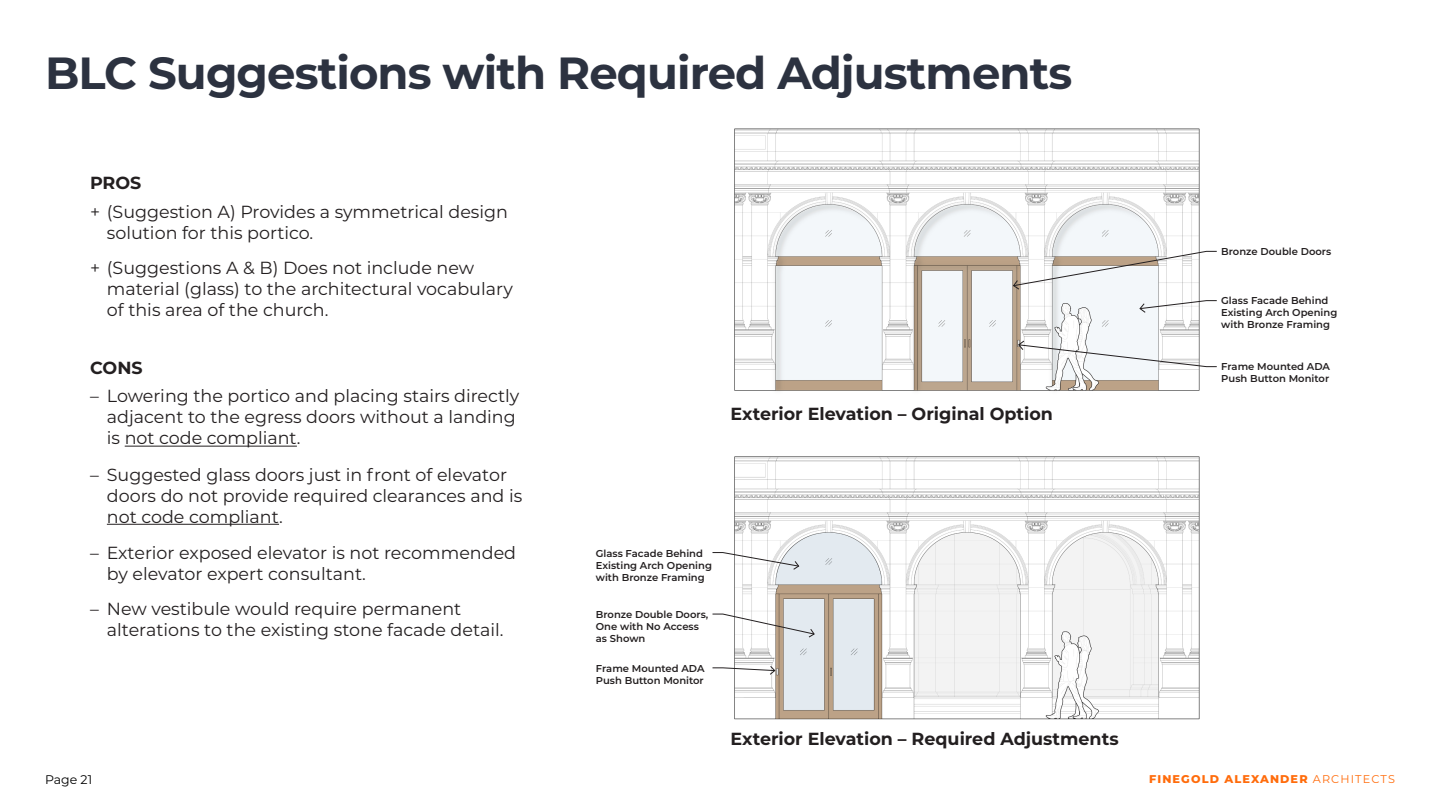
<style>
.page{position:relative;width:1440px;height:810px;background:#fff}
.page>*{position:absolute;margin:0;border:0;box-sizing:border-box;transform-origin:0 0}
.FA_slide_title{font:700 45px "Montserrat";letter-spacing:-.02em;color:#2c3240}
.t1{font:17.5px/21px "Montserrat";color:#231f20}
.t2{font:700 17.5px "Montserrat";color:#231f20}
.t3{font:12.5px "Montserrat";color:#000}
.t4{font:800 11.25px "Montserrat";letter-spacing:.1em;color:#ff6c0c}
.t5{font:600 10px/12px "Montserrat";color:#231f20}
.s1{font-weight:400}
</style>
<div class="page">
<img style="left:734px;top:128px;width:466px;height:263px">
<hr style="left:125px;top:446px;width:172px;height:1px;background:#231f20">
<hr style="left:107px;top:524px;width:172px;height:1px;background:#231f20">
<svg style="left:1017px;top:340px;width:200px;height:28px"></svg>
<svg style="left:1139px;top:300px;width:78px;height:14px"></svg>
<svg style="left:1012px;top:250px;width:205px;height:40px"></svg>
<img style="left:734px;top:456px;width:466px;height:264px">
<svg style="left:712px;top:665px;width:64px;height:10px"></svg>
<svg style="left:712px;top:613px;width:103px;height:25px"></svg>
<svg style="left:712px;top:552px;width:88px;height:18px"></svg>
<p class="FA_slide_title" style="left:45px;top:40px;width:1029px">BLC Suggestions with Required Adjustments</p>
<p class="t2" style="left:90px;top:170px;width:53px">PROS</p>
<p class="t1" style="left:107px;top:200px;width:403px;text-indent:-17px">+ (Suggestion A) Provides a symmetrical design solution for this portico.</p>
<p class="t1" style="left:107px;top:257px;width:408px;text-indent:-17px">+ (Suggestions A &amp; B) Does not include new material (glass) to the architectural vocabulary of this area of the church.</p>
<p class="t2" style="left:90px;top:355px;width:54px">CONS</p>
<p class="t1" style="left:107px;top:385px;width:414px">Lowering the portico and placing stairs directly adjacent to the egress doors without a landing is not code compliant.</p>
<p class="t1" style="left:90px;top:385px;width:10px">–</p>
<p class="t1" style="left:90px;top:463px;width:10px">–</p>
<p class="t1" style="left:90px;top:542px;width:10px">–</p>
<p class="t1" style="left:90px;top:598px;width:10px">–</p>
<p class="t1" style="left:107px;top:463px;width:417px">Suggested glass doors just in front of elevator doors do not provide required clearances and is not code compliant.</p>
<p class="t1" style="left:107px;top:542px;width:411px">Exterior exposed elevator is not recommended by elevator expert consultant.</p>
<p class="t1" style="left:107px;top:598px;width:398px">New vestibule would require permanent alterations to the existing stone facade detail.</p>
<p class="t2" style="left:731px;top:402px;width:324px">Exterior Elevation – Original Option</p>
<p class="t5" style="left:596px;top:547px;width:118px">Glass Facade Behind<br>Existing Arch Opening with Bronze Framing</p>
<p class="t5" style="left:596px;top:608px;width:114px">Bronze Double Doors,<br>One with No Access as Shown</p>
<p class="t5" style="left:596px;top:662px;width:110px">Frame Mounted ADA<br>Push Button Monitor</p>
<p class="t2" style="left:731px;top:726px;width:389px">Exterior Elevation – Required Adjustments</p>
<p class="t5" style="left:1221px;top:245px;width:111px">Bronze Double Doors</p>
<p class="t5" style="left:1221px;top:294px;width:118px">Glass Facade Behind<br>Existing Arch Opening with Bronze Framing</p>
<p class="t5" style="left:1221px;top:360px;width:110px">Frame Mounted ADA<br>Push Button Monitor</p>
<p class="t3" style="left:45px;top:771px;width:49px">Page 21</p>
<p class="t4" style="left:1149px;top:771px;width:247px">FINEGOLD ALEXANDER <span class="s1">ARCHITECTS</span></p>
</div>
